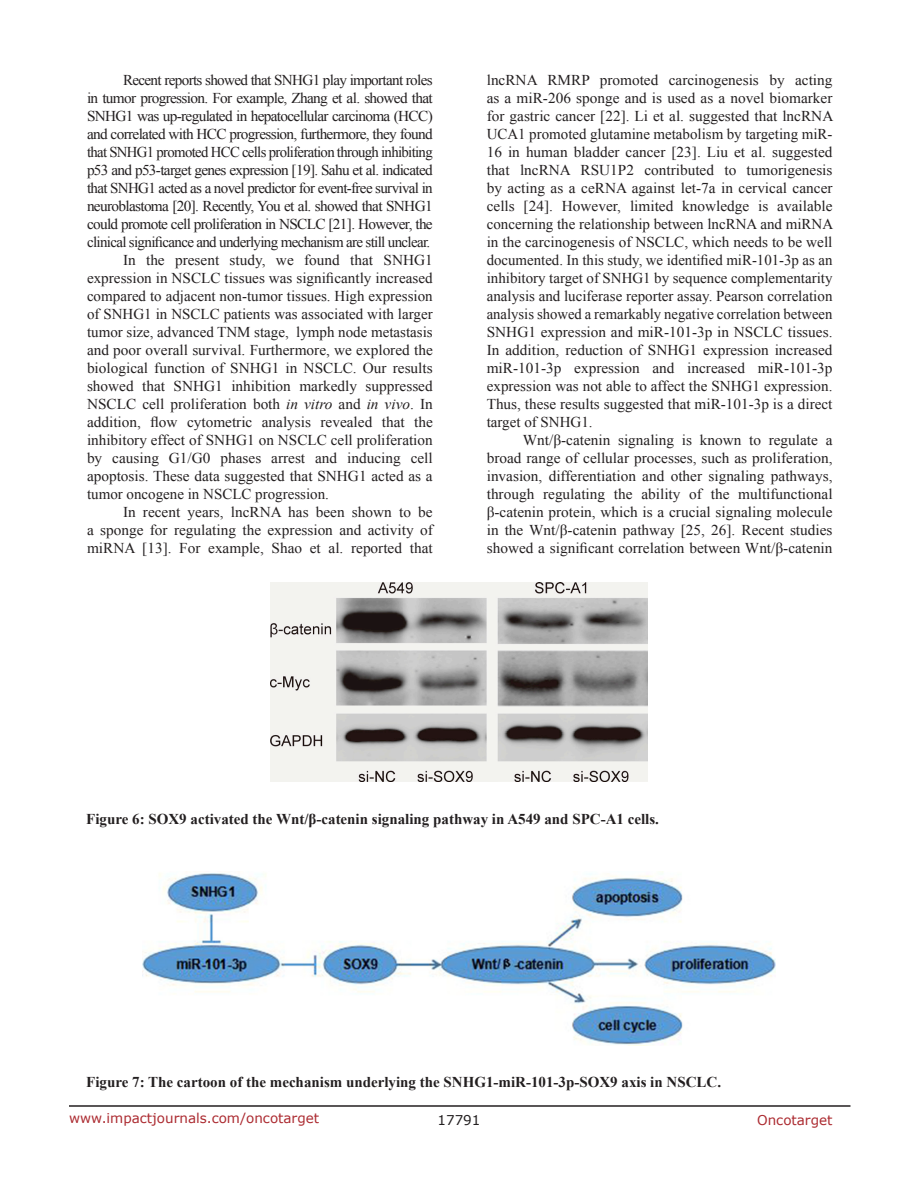
<style>
.page{position:relative;width:918px;height:1188px;background:#fff}
.page>*{position:absolute;margin:0;border:0;box-sizing:border-box;transform-origin:0 0}
.BodyText{font:15px/18px "Times New Roman";color:#231f20;text-align:justify}
.FigureText{font:700 15px "Times New Roman";color:#231f20}
.t1{font:13.5px "Verdana";color:#ac2b31}
.t2{font:13.5px "Verdana";color:#231f20}
.s1{font-style:italic}
</style>
<div class="page">
<hr style="left:69px;top:1105px;width:781px;height:2px;background:#231f20">
<img style="left:143px;top:871px;width:632px;height:174px">
<img style="left:271px;top:583px;width:376px;height:199px">
<p class="BodyText" style="left:87px;top:71px;width:347px;text-indent:36px">Recent reports showed that SNHG1 play important roles in tumor progression. For example, Zhang et al. showed that SNHG1 was up-regulated in hepatocellular carcinoma (HCC) and correlated with HCC progression, furthermore, they found that SNHG1 promoted HCC cells proliferation through inhibiting p53 and p53-target genes expression [19]. Sahu et al. indicated that SNHG1 acted as a novel predictor for event-free survival in neuroblastoma [20]. Recently, You et al. showed that SNHG1 could promote cell proliferation in NSCLC [21]. However, the clinical significance and underlying mechanism are still unclear.</p>
<p class="BodyText" style="left:87px;top:251px;width:347px;text-indent:36px">In the present study, we found that SNHG1 expression in NSCLC tissues was significantly increased compared to adjacent non-tumor tissues. High expression of SNHG1 in NSCLC patients was associated with larger tumor size, advanced TNM stage, lymph node metastasis and poor overall survival. Furthermore, we explored the biological function of SNHG1 in NSCLC. Our results showed that SNHG1 inhibition markedly suppressed NSCLC cell proliferation both <span class="s1">in vitro</span> and <span class="s1">in vivo</span>. In addition, flow cytometric analysis revealed that the inhibitory effect of SNHG1 on NSCLC cell proliferation by causing G1/G0 phases arrest and inducing cell apoptosis. These data suggested that SNHG1 acted as a tumor oncogene in NSCLC progression.</p>
<p class="BodyText" style="left:87px;top:503px;width:347px;text-indent:36px">In recent years, lncRNA has been shown to be a sponge for regulating the expression and activity of miRNA [13]. For example, Shao et al. reported that</p>
<p class="BodyText" style="left:487px;top:71px;width:348px">lncRNA RMRP promoted carcinogenesis by acting as a miR-206 sponge and is used as a novel biomarker for gastric cancer [22]. Li et al. suggested that lncRNA UCA1 promoted glutamine metabolism by targeting miR-16 in human bladder cancer [23]. Liu et al. suggested that lncRNA RSU1P2 contributed to tumorigenesis by acting as a ceRNA against let-7a in cervical cancer cells [24]. However, limited knowledge is available concerning the relationship between lncRNA and miRNA in the carcinogenesis of NSCLC, which needs to be well documented. In this study, we identified miR-101-3p as an inhibitory target of SNHG1 by sequence complementarity analysis and luciferase reporter assay. Pearson correlation analysis showed a remarkably negative correlation between SNHG1 expression and miR-101-3p in NSCLC tissues.<br>In addition, reduction of SNHG1 expression increased miR-101-3p expression and increased miR-101-3p expression was not able to affect the SNHG1 expression.<br>Thus, these results suggested that miR-101-3p is a direct target of SNHG1.</p>
<p class="BodyText" style="left:487px;top:431px;width:347px;text-indent:36px">Wnt/β-catenin signaling is known to regulate a broad range of cellular processes, such as proliferation, invasion, differentiation and other signaling pathways, through regulating the ability of the multifunctional β-catenin protein, which is a crucial signaling molecule in the Wnt/β-catenin pathway [25, 26]. Recent studies showed a significant correlation between Wnt/β-catenin</p>
<p class="FigureText" style="left:86px;top:808px;width:574px">Figure 6: SOX9 activated the Wnt/β-catenin signaling pathway in A549 and SPC-A1 cells.</p>
<p class="FigureText" style="left:86px;top:1072px;width:636px">Figure 7: The cartoon of the mechanism underlying the SNHG1-miR-101-3p-SOX9 axis in NSCLC.</p>
<p class="t1" style="left:69px;top:1109px;width:252px">www.impactjournals.com/oncotarget</p>
<p class="t2" style="left:438px;top:1111px;width:44px">17791</p>
<p class="t1" style="left:757px;top:1111px;width:77px">Oncotarget</p>
</div>
